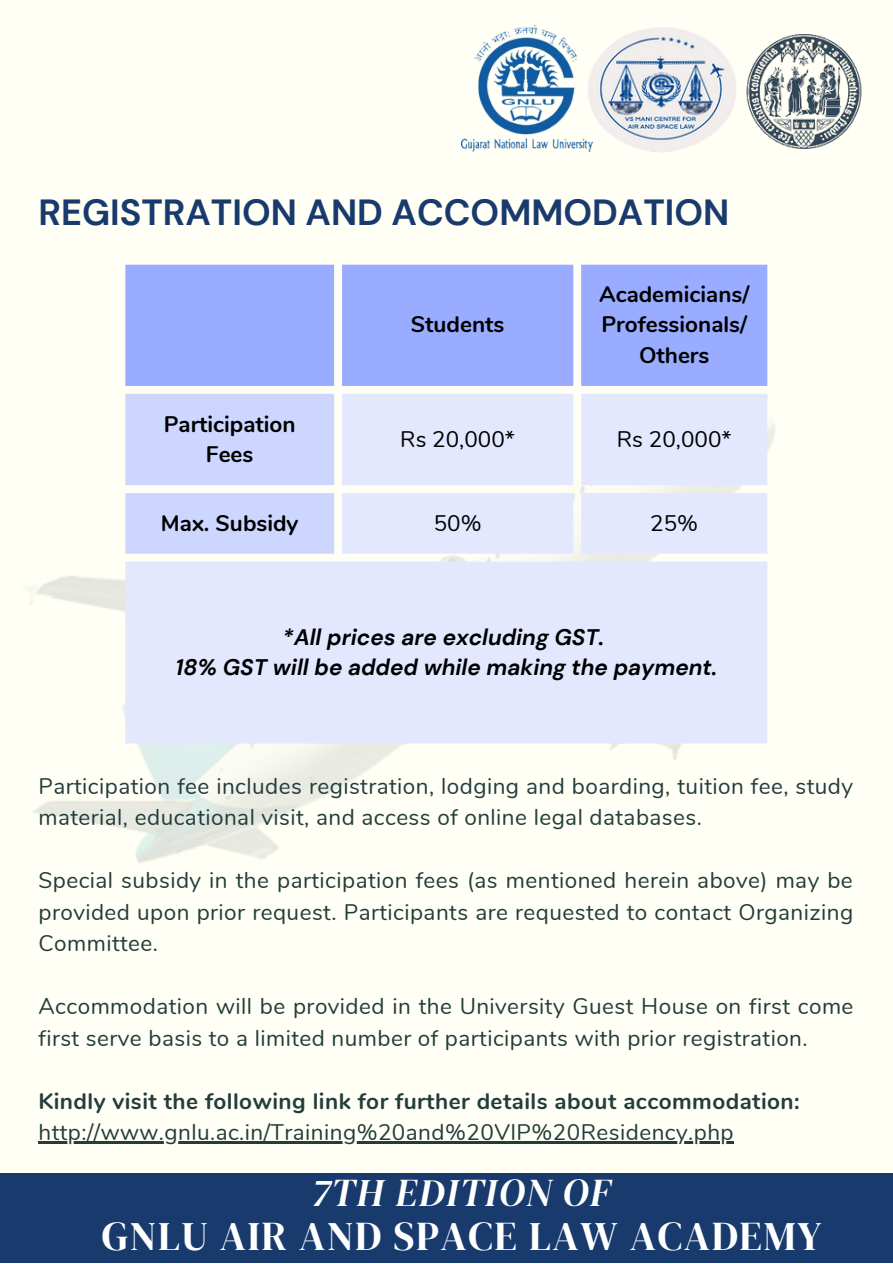
<style>
.page{position:relative;width:893px;height:1264px;background:#fff}
.page>*{position:absolute;margin:0;border:0;box-sizing:border-box;transform-origin:0 0}
.t1{font:40.5px "DM Serif Display";letter-spacing:.04em;color:#fff}
.t2{font:italic 39px "DM Serif Display";letter-spacing:.04em;color:#fff}
.t3{font:700 36.3px "DM Sans";color:#183a6d}
.t4{font:22.5px/31.5px "Nunito";letter-spacing:.02em;color:#223d3c}
.t5{font:700 22.5px/30.3px "Nunito";color:#000;text-align:center}
.t6{font:italic 700 22.5px/30.3px "DM Sans";color:#000;text-align:center}
.t7{font:700 22.5px "Nunito";letter-spacing:.02em;color:#223d3c}
.t8{font:22.5px "Nunito";color:#000}
</style>
<div class="page">
<div style="left:0;top:0;width:892px;height:1262px;background:#fffff5"></div>
<img style="left:461px;top:26px;width:115px;height:125px">
<img style="left:576px;top:27px;width:142px;height:126px">
<img style="left:718px;top:34px;width:144px;height:114px">
<div style="left:0;top:1173px;width:892px;height:89px;background:#183a6d"></div>
<img style="left:30px;top:264px;width:746px;height:599px">
<div style="left:125px;top:265px;width:642px;height:121px;background:#99acff"></div>
<svg style="left:125px;top:394px;width:642px;height:349px;background:#e1e6fe"></svg>
<hr style="left:38px;top:1141px;width:696px;height:2px;background:#223d3c">
<h3 class="t3" style="left:38px;top:189px;width:692px">REGISTRATION AND ACCOMMODATION</h3>
<p class="t5" style="left:164px;top:409px;width:133px">Participation<br>Fees</p>
<p class="t5" style="left:411px;top:309px;width:95px">Students</p>
<p class="t5" style="left:599px;top:279px;width:152px">Academicians/<br>Professionals/<br>Others</p>
<p class="t8" style="left:400px;top:424px;width:116px">Rs 20,000*</p>
<p class="t8" style="left:617px;top:424px;width:116px">Rs 20,000*</p>
<p class="t5" style="left:161px;top:508px;width:139px">Max. Subsidy</p>
<p class="t8" style="left:433px;top:508px;width:49px">50%</p>
<p class="t8" style="left:650px;top:508px;width:49px">25%</p>
<p class="t6" style="left:175px;top:622px;width:543px">*All prices are excluding GST.<br>18% GST will be added while making the payment.</p>
<p class="t4" style="left:38px;top:770px;width:816px">Participation fee includes registration, lodging and boarding, tuition fee, study material, educational visit, and access of online legal databases.</p>
<p class="t4" style="left:38px;top:864px;width:816px;text-align:justify">Special subsidy in the participation fees (as mentioned herein above) may be provided upon prior request. Participants are requested to contact Organizing Committee.</p>
<p class="t4" style="left:38px;top:990px;width:816px">Accommodation will be provided in the University Guest House on first come first serve basis to a limited number of participants with prior registration.</p>
<p class="t7" style="left:38px;top:1085px;width:762px">Kindly visit the following link for further details about accommodation:</p>
<p class="t4" style="left:38px;top:1116px;width:696px">http://www.gnlu.ac.in/Training%20and%20VIP%20Residency.php</p>
<h2 class="t2" style="left:312px;top:1165px;width:299px">7TH EDITION OF</h2>
<h1 class="t1" style="left:102px;top:1207px;width:721px">GNLU AIR AND SPACE LAW ACADEMY</h1>
</div>
